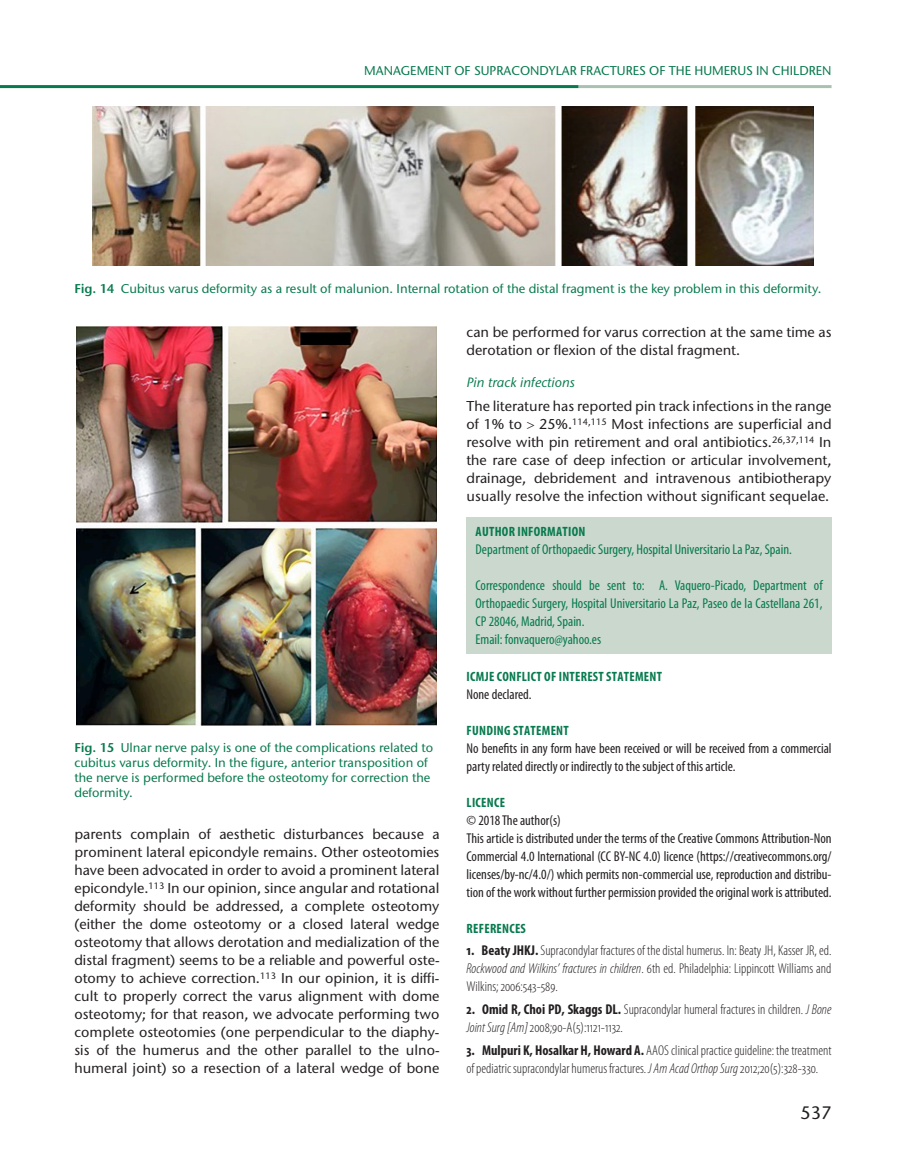
<style>
.page{position:relative;width:906px;height:1170px;background:#fff}
.page>*{position:absolute;margin:0;border:0;box-sizing:border-box;transform-origin:0 0}
.t1{font:500 18px "Stone Sans ITC Pro";color:#231f20}
.t2{font:500 14.25px/18px "Stone Sans ITC Pro";color:#231f20;text-align:justify}
.t3{font:condensed 14.25px/18px "Myriad Pro";color:#231f20}
.t4{font:300 condensed 14.25px/18px "Myriad Pro";color:#231f20}
.t5{font:condensed 14.25px/18px "Myriad Pro";color:#077a4e}
.t6{font:700 condensed 13.5px "Myriad Pro";letter-spacing:.02em;color:#077a4e}
.t7{font:italic 500 13.5px "Stone Sans ITC Pro";color:#077a4e}
.t8{font:500 12.75px/15px "Stone Sans ITC Pro";color:#077a4e}
.s1{font-weight:600}
.s2{font-weight:700}
.s3{font-style:italic}
</style>
<div class="page">
<hr style="left:578px;top:85px;width:253px;height:3px;background:#a9c1b0">
<hr style="left:0;top:85px;width:578px;height:3px;background:#077a4e">
<div style="left:466px;top:517px;width:365px;height:136px;background:#cad8cd"></div>
<img style="left:93px;top:106px;width:720px;height:159px">
<img style="left:77px;top:326px;width:360px;height:399px">
<p class="t8" style="left:364px;top:63px;width:21px">Management</p>
<p class="t8" style="left:454px;top:63px;width:45px">of supracond</p>
<p class="t8" style="left:549px;top:63px;width:15px">ylar</p>
<p class="t8" style="left:580px;top:63px;width:9px">fract</p>
<p class="t8" style="left:617px;top:63px;width:16px">ures</p>
<p class="t8" style="left:649px;top:63px;width:72px">of the humer</p>
<p class="t8" style="left:737px;top:63px;width:61px">us in children</p>
<p class="t8" style="left:74px;top:280px;width:748px"><span class="s1">Fig. 14</span> Cubitus varus deformity as a result of malunion. Internal rotation of the distal fragment is the key problem in this deformity.</p>
<p class="t2" style="left:466px;top:323px;width:366px">can be performed for varus correction at the same time as derotation or flexion of the distal fragment.</p>
<p class="t7" style="left:466px;top:374px;width:110px">Pin track infections</p>
<p class="t2" style="left:466px;top:396px;width:366px">The literature has reported pin track infections in the range of 1% to 25%.<sup>114,115</sup> Most infections are superficial and resolve with pin retirement and oral antibiotics.<sup>26,37,114</sup> In the rare case of deep infection or articular involvement, drainage, debridement and intravenous antibiotherapy usually resolve the infection without significant sequelae.</p>
<p class="t8" style="left:74px;top:740px;width:360px"><span class="s1">Fig. 15</span> Ulnar nerve palsy is one of the complications related to cubitus varus deformity. In the figure, anterior transposition of the nerve is performed before the osteotomy for correction the deformity.</p>
<p class="t2" style="left:74px;top:824px;width:366px">parents complain of aesthetic disturbances because a prominent lateral epicondyle remains. Other osteotomies have been advocated in order to avoid a prominent lateral epicondyle.<sup>113</sup> In our opinion, since angular and rotational deformity should be addressed, a complete osteotomy (either the dome osteotomy or a closed lateral wedge osteotomy that allows derotation and medialization of the distal fragment) seems to be a reliable and powerful oste&shy;otomy to achieve correction.<sup>113</sup> In our opinion, it is diffi&shy;cult to properly correct the varus alignment with dome osteotomy; for that reason, we advocate performing two complete osteotomies (one perpendicular to the diaphy&shy;sis of the humerus and the other parallel to the ulno&shy;humeral joint) so a resection of a lateral wedge of bone</p>
<p class="t6" style="left:475px;top:523px;width:111px">AUTHOR INFORMATION</p>
<p class="t5" style="left:475px;top:540px;width:318px">Department of Orthopaedic Surgery, Hospital Universitario La Paz, Spain.</p>
<p class="t5" style="left:475px;top:576px;width:348px">Correspondence should be sent to: A. Vaquero-Picado, Department of Orthopaedic Surgery, Hospital Universitario La Paz, Paseo de la Castellana 261, CP 28046, Madrid, Spain.<br>Email: fonvaquero@yahoo.es</p>
<p class="t6" style="left:466px;top:667px;width:197px">ICMJE CONFLICT OF INTEREST STATEMENT</p>
<p class="t3" style="left:466px;top:685px;width:67px">None declared.</p>
<p class="t6" style="left:466px;top:721px;width:104px">FUNDING STATEMENT</p>
<p class="t3" style="left:466px;top:739px;width:366px">No benefits in any form have been received or will be received from a commercial party related directly or indirectly to the subject of this article.</p>
<p class="t6" style="left:466px;top:793px;width:34px">LICENCE</p>
<p class="t3" style="left:466px;top:811px;width:366px">© 2018 The author(s)<br>This article is distributed under the terms of the Creative Commons Attribution-Non Commercial 4.0 International (CC BY-NC 4.0) licence (https://creativecommons.org/ licenses/by-nc/4.0/) which permits non-commercial use, reproduction and distribu&shy;tion of the work without further permission provided the original work is attributed.</p>
<p class="t6" style="left:466px;top:919px;width:61px">REFERENCES</p>
<p class="t4" style="left:466px;top:942px;width:366px;text-align:justify"><span class="s2">1. BEATY JHKJ.</span> Supracondylar fractures of the distal humerus. In: Beaty JH, Kasser JR, ed.<br><span class="s3">Rockwood and Wilkins’ fractures in children</span>. 6th ed. Philadelphia: Lippincott Williams and Wilkins; 2006:543-589.</p>
<p class="t4" style="left:466px;top:1000px;width:366px"><span class="s2">2. OMID R, CHOI PD, SKAGGS DL.</span> Supracondylar humeral fractures in children. <span class="s3">J Bone<br>Joint Surg [Am]</span> 2008;90-A(5):1121-1132.</p>
<p class="t4" style="left:466px;top:1041px;width:366px"><span class="s2">3. MULPURI K, HOSALKAR H, HOWARD A.</span> AAOS clinical practice guideline: the treatment of pediatric supracondylar humerus fractures. <span class="s3">J Am Acad Orthop Surg</span> 2012;20(5):328-330.</p>
<p class="t1" style="left:800px;top:1101px;width:32px">537</p>
</div>
